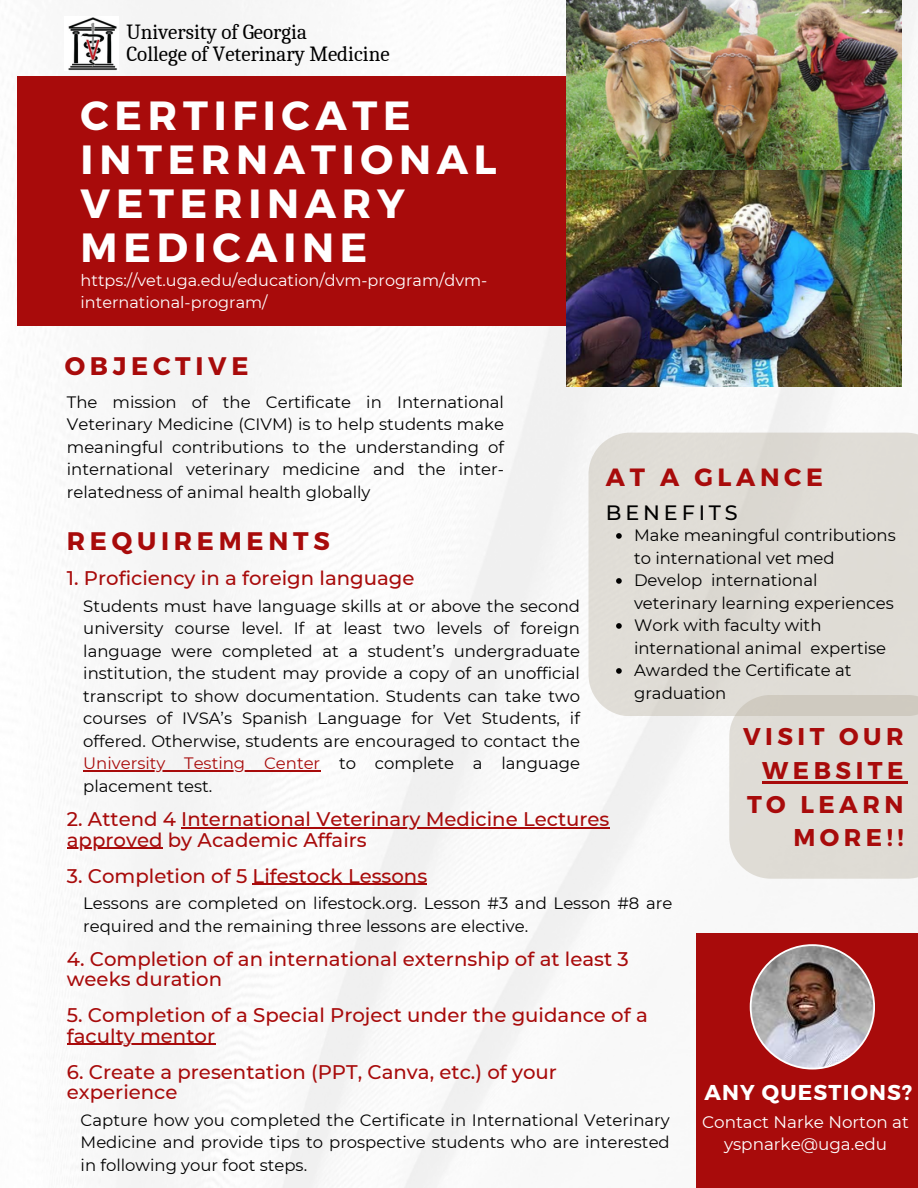
<style>
.page{position:relative;width:918px;height:1188px;background:#fff}
.page>*{position:absolute;margin:0;border:0;box-sizing:border-box;transform-origin:0 0}
.t1{font:700 40.8px/43.8px "Montserrat";letter-spacing:.14em;color:#fff}
.t2{font:700 25.35px "Montserrat";letter-spacing:.185em;color:#a80b0b}
.t3{font:700 24.9px "Montserrat";letter-spacing:.185em;color:#a80b0b}
.t4{font:700 24.15px/33.8px "Montserrat";letter-spacing:.185em;color:#a80b0b;text-align:right}
.t5{font:700 21.45px "Montserrat";letter-spacing:.055em;color:#fff}
.t6{font:21px/21.3px "Caladea";color:#000}
.t7{font:500 20.7px "Montserrat";letter-spacing:.185em;color:#000}
.t8{font:500 19.65px/20.2px "Montserrat";color:#a80b0b}
.t9{font:16.8px/22.5px "Montserrat";color:#fff;text-align:center}
.t10{font:16.5px/22.5px "Montserrat";color:#000;text-align:justify}
.t11{font:16.05px/22.2px "Montserrat";color:#fff}
.s1{color:#a80b0b}
</style>
<div class="page">
<img style="left:17px;top:0;width:901px;height:1188px">
<div style="left:18px;top:77px;width:599px;height:249px;background:#a80b0b"></div>
<div style="left:589px;top:433px;width:329px;height:283px;background:#dfdcd6"></div>
<div style="left:696px;top:933px;width:222px;height:255px;background:#a80b0b"></div>
<svg style="left:750px;top:944px;width:125px;height:126px"></svg>
<img style="left:752px;top:946px;width:121px;height:122px;border-radius:50%">
<img style="left:65px;top:17px;width:54px;height:54px">
<svg style="left:616px;top:533px;width:6px;height:6px"></svg>
<svg style="left:616px;top:578px;width:6px;height:6px"></svg>
<svg style="left:616px;top:623px;width:6px;height:6px"></svg>
<svg style="left:616px;top:668px;width:6px;height:6px"></svg>
<hr style="left:181px;top:827px;width:428px;height:2px;background:#a80b0b">
<hr style="left:67px;top:848px;width:96px;height:1px;background:#a80b0b">
<hr style="left:83px;top:771px;width:162px;height:1px;background:#a80b0b">
<svg style="left:245px;top:771px;width:19px;height:1px"></svg>
<hr style="left:264px;top:771px;width:56px;height:1px;background:#a80b0b">
<hr style="left:67px;top:1044px;width:148px;height:1px;background:#a80b0b">
<img style="left:566px;top:1px;width:336px;height:385px">
<hr style="left:253px;top:884px;width:174px;height:1px;background:#a80b0b">
<svg style="left:729px;top:695px;width:189px;height:184px;background:#ddd9d2"></svg>
<hr style="left:762px;top:781px;width:146px;height:2px;background:#a80b0b">
<p class="t6" style="left:126px;top:22px;width:265px">University of Georgia<br>College of Veterinary Medicine</p>
<h1 class="t1" style="left:81px;top:91px;width:418px">CERTIFICATE<br>INTERNATIONAL<br>VETERINARY<br>MEDICAINE</h1>
<p class="t11" style="left:81px;top:269px;width:408px">https://vet.uga.edu/education/dvm-program/dvm&shy;international-program/</p>
<h2 class="t2" style="left:65px;top:349px;width:185px">OBJECTIVE</h2>
<p class="t10" style="left:67px;top:391px;width:439px">The mission of the Certificate in International Veterinary Medicine (CIVM) is to help students make meaningful contributions to the understanding of international veterinary medicine and the inter&shy;relatedness of animal health globally</p>
<h3 class="t3" style="left:606px;top:461px;width:218px">AT A GLANCE</h3>
<p class="t7" style="left:606px;top:499px;width:133px">BENEFITS</p>
<p class="t10" style="left:634px;top:524px;width:263px;text-align:left">Make meaningful contributions to international vet med<br>Develop international veterinary learning experiences<br>Work with faculty with international animal expertise<br>Awarded the Certificate at graduation</p>
<h2 class="t2" style="left:67px;top:525px;width:264px">REQUIREMENTS</h2>
<p class="t8" style="left:67px;top:568px;width:349px">1. Proficiency in a foreign language</p>
<p class="t10" style="left:83px;top:595px;width:498px">Students must have language skills at or above the second university course level. If at least two levels of foreign language were completed at a student’s undergraduate institution, the student may provide a copy of an unofficial transcript to show documentation. Students can take two courses of IVSA’s Spanish Language for Vet Students, if offered. Otherwise, students are encouraged to contact the <span class="s1">University Testing Center</span> to complete a language placement test.</p>
<h3 class="t4" style="left:743px;top:719px;width:162px">VISIT OUR<br>WEBSITE<br>TO LEARN<br>MORE!!</h3>
<p class="t8" style="left:67px;top:809px;width:544px">2. Attend 4 International Veterinary Medicine Lectures approved by Academic Affairs</p>
<p class="t8" style="left:67px;top:865px;width:362px">3. Completion of 5 Lifestock Lessons</p>
<p class="t10" style="left:83px;top:892px;width:591px">Lessons are completed on lifestock.org. Lesson #3 and Lesson #8 are required and the remaining three lessons are elective.</p>
<p class="t8" style="left:67px;top:949px;width:563px">4. Completion of an international externship of at least 3 weeks duration</p>
<p class="t8" style="left:67px;top:1005px;width:582px">5. Completion of a Special Project under the guidance of a faculty mentor</p>
<p class="t8" style="left:67px;top:1062px;width:492px">6. Create a presentation (PPT, Canva, etc.) of your experience</p>
<p class="t10" style="left:81px;top:1108px;width:591px">Capture how you completed the Certificate in International Veterinary Medicine and provide tips to prospective students who are interested in following your foot steps.</p>
<h3 class="t5" style="left:704px;top:1078px;width:210px">ANY QUESTIONS?</h3>
<p class="t9" style="left:702px;top:1110px;width:208px">Contact Narke Norton at yspnarke@uga.edu</p>
</div>
